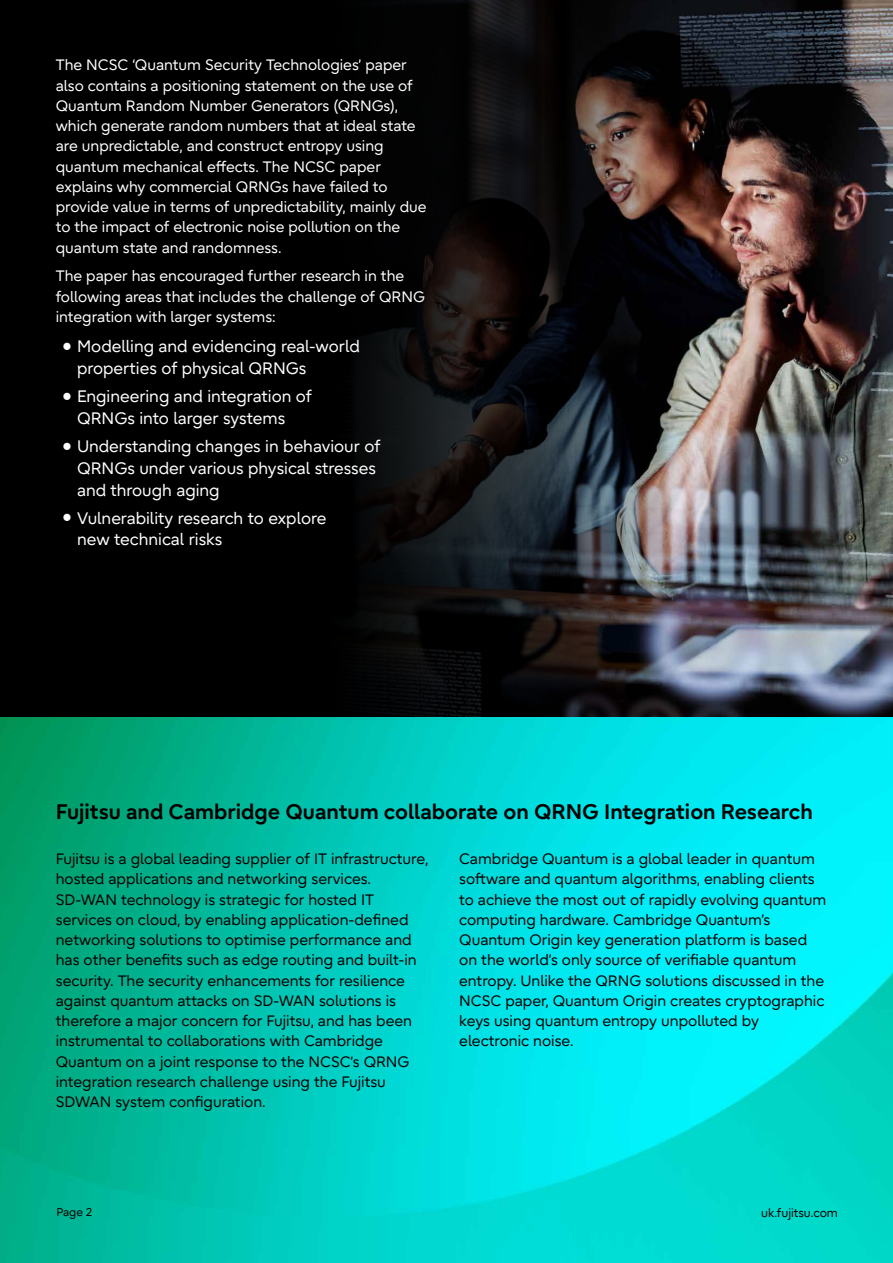
<style>
.page{position:relative;width:893px;height:1263px;background:#fff}
.page>*{position:absolute;margin:0;border:0;box-sizing:border-box;transform-origin:0 0}
.t1{font:700 21px "Fujitsu Infinity Pro";color:#000}
.t2{font:16.5px/21.8px "Fujitsu Infinity Pro";color:#fff}
.t3{font:15px/20.2px "Fujitsu Infinity Pro";color:#000}
.t4{font:15px/20.2px "Fujitsu Infinity Pro";color:#fff}
.t5{font:12px "Fujitsu Infinity Pro";color:#000}
.t6{font:11.25px "Fujitsu Infinity Pro";color:#000}
.s1{font-family:"Tahoma"}
</style>
<div class="page">
<img style="left:0;top:716px;width:893px;height:547px">
<img style="left:0;top:0;width:893px;height:716px">
<p class="t4" style="left:56px;top:55px;width:372px">The NCSC ‘Quantum Security Technologies’ paper also contains a positioning statement on the use of Quantum Random Number Generators (QRNGs), which generate random numbers that at ideal state are unpredictable, and construct entropy using quantum mechanical effects. The NCSC paper explains why commercial QRNGs have failed to provide value in terms of unpredictability, mainly due to the impact of electronic noise pollution on the quantum state and randomness.</p>
<p class="t4" style="left:56px;top:266px;width:371px">The paper has encouraged further research in the following areas that includes the challenge of QRNG integration with larger systems:</p>
<p class="t2" style="left:77px;top:335px;width:284px;text-indent:-15px"><span class="s1">●</span> Modelling and evidencing real-world properties of physical QRNGs</p>
<p class="t2" style="left:77px;top:385px;width:236px;text-indent:-15px"><span class="s1">●</span> Engineering and integration of<br>QRNGs into larger systems</p>
<p class="t2" style="left:77px;top:435px;width:305px;text-indent:-15px"><span class="s1">●</span> Understanding changes in behaviour of<br>QRNGs under various physical stresses and through aging</p>
<p class="t2" style="left:77px;top:507px;width:251px;text-indent:-15px"><span class="s1">●</span> Vulnerability research to explore new technical risks</p>
<h1 class="t1" style="left:56px;top:798px;width:758px">Fujitsu and Cambridge Quantum collaborate on QRNG Integration Research</h1>
<p class="t3" style="left:56px;top:848px;width:374px">Fujitsu is a global leading supplier of IT infrastructure, hosted applications and networking services.<br>SD-WAN technology is strategic for hosted IT services on cloud, by enabling application-defined networking solutions to optimise performance and has other benefits such as edge routing and built-in security. The security enhancements for resilience against quantum attacks on SD-WAN solutions is therefore a major concern for Fujitsu, and has been instrumental to collaborations with Cambridge Quantum on a joint response to the NCSC’s QRNG integration research challenge using the Fujitsu SDWAN system configuration.</p>
<p class="t3" style="left:459px;top:848px;width:368px">Cambridge Quantum is a global leader in quantum software and quantum algorithms, enabling clients to achieve the most out of rapidly evolving quantum computing hardware. Cambridge Quantum’s Quantum Origin key generation platform is based on the world’s only source of verifiable quantum entropy. Unlike the QRNG solutions discussed in the NCSC paper, Quantum Origin creates cryptographic keys using quantum entropy unpolluted by electronic noise.</p>
<p class="t6" style="left:56px;top:1205px;width:38px">Page 2</p>
<p class="t5" style="left:761px;top:1205px;width:78px">uk.fujitsu.com</p>
</div>
